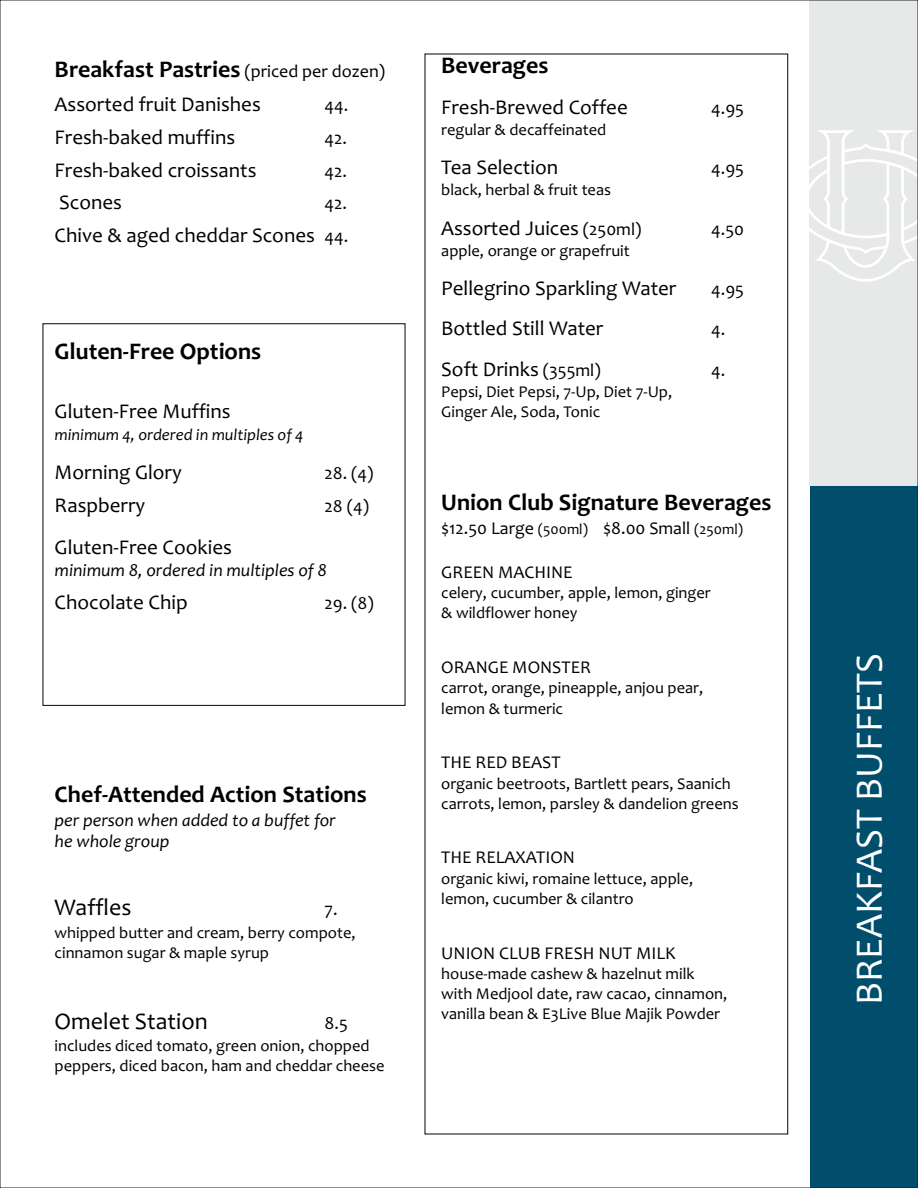
<style>
.page{position:relative;width:918px;height:1188px;background:#fff}
.page>*{position:absolute;margin:0;border:0;box-sizing:border-box;transform-origin:0 0}
.t1{font:39px "Candara";color:#fff}
.t2{font:700 24px "Candara";color:#000}
.t3{font:24px "Candara";color:#000}
.t4{font:21px "Candara";color:#000}
.t5{font:18px "Candara";color:#000}
.t6{font:italic 18px/21.9px "Candara";color:#000}
.t7{font:16.5px/20.1px "Candara";color:#000}
.t8{font:italic 16.5px "Candara";color:#000}
.s1{font-weight:400;font-size:18px}
.s2{font-size:18px}
.s3{font-size:15px}
</style>
<div class="page">
<div style="left:810px;top:486px;width:108px;height:702px;background:#004e6b"></div>
<div style="left:810px;top:0;width:108px;height:486px;background:#e7e8e8"></div>
<svg style="left:810px;top:132px;width:106px;height:150px"></svg>
<div style="left:42px;top:323px;width:364px;height:383px;border:1px solid #231f20"></div>
<h2 class="t2" style="left:55px;top:59px;width:332px">Breakfast Pastries <span class="s1">(priced per dozen)</span></h2>
<p class="t4" style="left:55px;top:95px;width:208px">Assorted fruit Danishes</p>
<p class="t5" style="left:325px;top:98px;width:25px">44.</p>
<p class="t4" style="left:55px;top:128px;width:182px">Fresh-baked muffins</p>
<p class="t5" style="left:325px;top:131px;width:24px">42.</p>
<p class="t4" style="left:55px;top:161px;width:203px">Fresh-baked croissants</p>
<p class="t5" style="left:325px;top:163px;width:24px">42.</p>
<p class="t4" style="left:59px;top:194px;width:64px">Scones</p>
<p class="t5" style="left:325px;top:196px;width:24px">42.</p>
<p class="t4" style="left:55px;top:227px;width:295px">Chive &amp; aged cheddar Scones <span class="s2">44.</span></p>
<h2 class="t2" style="left:55px;top:341px;width:208px">Gluten-Free Options</h2>
<p class="t4" style="left:55px;top:403px;width:178px">Gluten-Free Muffins</p>
<p class="t8" style="left:55px;top:428px;width:250px">minimum 4, ordered in multiples of 4</p>
<p class="t4" style="left:55px;top:463px;width:129px">Morning Glory</p>
<p class="t5" style="left:325px;top:466px;width:50px">28. (4)</p>
<p class="t4" style="left:55px;top:496px;width:92px">Raspberry</p>
<p class="t5" style="left:325px;top:499px;width:46px">28 (4)</p>
<p class="t4" style="left:55px;top:538px;width:179px">Gluten-Free Cookies</p>
<p class="t6" style="left:55px;top:561px;width:274px">minimum 8, ordered in multiples of 8</p>
<p class="t4" style="left:55px;top:593px;width:135px">Chocolate Chip</p>
<p class="t5" style="left:325px;top:596px;width:51px">29. (8)</p>
<h2 class="t2" style="left:55px;top:785px;width:314px">Chef-Attended Action Stations</h2>
<p class="t6" style="left:55px;top:811px;width:283px">per person when added to a buffet for he whole group</p>
<h2 class="t3" style="left:55px;top:898px;width:78px">Waffles</h2>
<p class="t5" style="left:325px;top:902px;width:15px">7.</p>
<p class="t7" style="left:55px;top:924px;width:302px">whipped butter and cream, berry compote, cinnamon sugar &amp; maple syrup</p>
<h2 class="t3" style="left:55px;top:1012px;width:155px">Omelet Station</h2>
<p class="t5" style="left:325px;top:1016px;width:25px">8.5</p>
<p class="t7" style="left:55px;top:1037px;width:331px">includes diced tomato, green onion, chopped peppers, diced bacon, ham and cheddar cheese</p>
<h2 class="t2" style="left:441px;top:55px;width:109px">Beverages</h2>
<p class="t4" style="left:441px;top:98px;width:188px">Fresh-Brewed Coffee</p>
<p class="t5" style="left:711px;top:101px;width:34px">4.95</p>
<p class="t7" style="left:441px;top:121px;width:167px">regular &amp; decaffeinated</p>
<p class="t4" style="left:441px;top:159px;width:118px">Tea Selection</p>
<p class="t5" style="left:711px;top:161px;width:34px">4.95</p>
<p class="t7" style="left:441px;top:182px;width:171px">black, herbal &amp; fruit teas</p>
<p class="t4" style="left:441px;top:219px;width:202px">Assorted Juices <span class="s2">(250ml)</span></p>
<p class="t5" style="left:711px;top:221px;width:34px">4.50</p>
<p class="t7" style="left:441px;top:242px;width:190px">apple, orange or grapefruit</p>
<p class="t4" style="left:441px;top:280px;width:237px">Pellegrino Sparkling Water</p>
<p class="t5" style="left:711px;top:282px;width:34px">4.95</p>
<p class="t4" style="left:441px;top:320px;width:164px">Bottled Still Water</p>
<p class="t5" style="left:711px;top:322px;width:16px">4.</p>
<p class="t4" style="left:441px;top:360px;width:161px">Soft Drinks <span class="s2">(355ml)</span></p>
<p class="t5" style="left:711px;top:362px;width:16px">4.</p>
<p class="t7" style="left:441px;top:383px;width:233px">Pepsi, Diet Pepsi, 7-Up, Diet 7-Up,<br>Ginger Ale, Soda, Tonic</p>
<h2 class="t2" style="left:441px;top:493px;width:332px">Union Club Signature Beverages</h2>
<p class="t5" style="left:441px;top:521px;width:303px">$12.50 Large <span class="s3">(500ml)</span> $8.00 Small <span class="s3">(250ml)</span></p>
<p class="t5" style="left:441px;top:565px;width:133px">GREEN MACHINE</p>
<p class="t7" style="left:441px;top:584px;width:271px">celery, cucumber, apple, lemon, ginger &amp; wildflower honey</p>
<p class="t5" style="left:441px;top:660px;width:151px">ORANGE MONSTER</p>
<p class="t7" style="left:441px;top:680px;width:264px">carrot, orange, pineapple, anjou pear, lemon &amp; turmeric</p>
<p class="t5" style="left:441px;top:755px;width:121px">THE RED BEAST</p>
<p class="t7" style="left:441px;top:775px;width:299px">organic beetroots, Bartlett pears, Saanich carrots, lemon, parsley &amp; dandelion greens</p>
<p class="t5" style="left:441px;top:850px;width:135px">THE RELAXATION</p>
<p class="t7" style="left:441px;top:870px;width:254px">organic kiwi, romaine lettuce, apple, lemon, cucumber &amp; cilantro</p>
<p class="t5" style="left:441px;top:946px;width:236px">UNION CLUB FRESH NUT MILK</p>
<p class="t7" style="left:441px;top:965px;width:288px">house-made cashew &amp; hazelnut milk with Medjool date, raw cacao, cinnamon, vanilla bean &amp; E3Live Blue Majik Powder</p>
<h1 class="t1" style="left:853px;top:1005px;width:354px;rotate:-90deg">BREAKFAST BUFFETS</h1>
</div>
